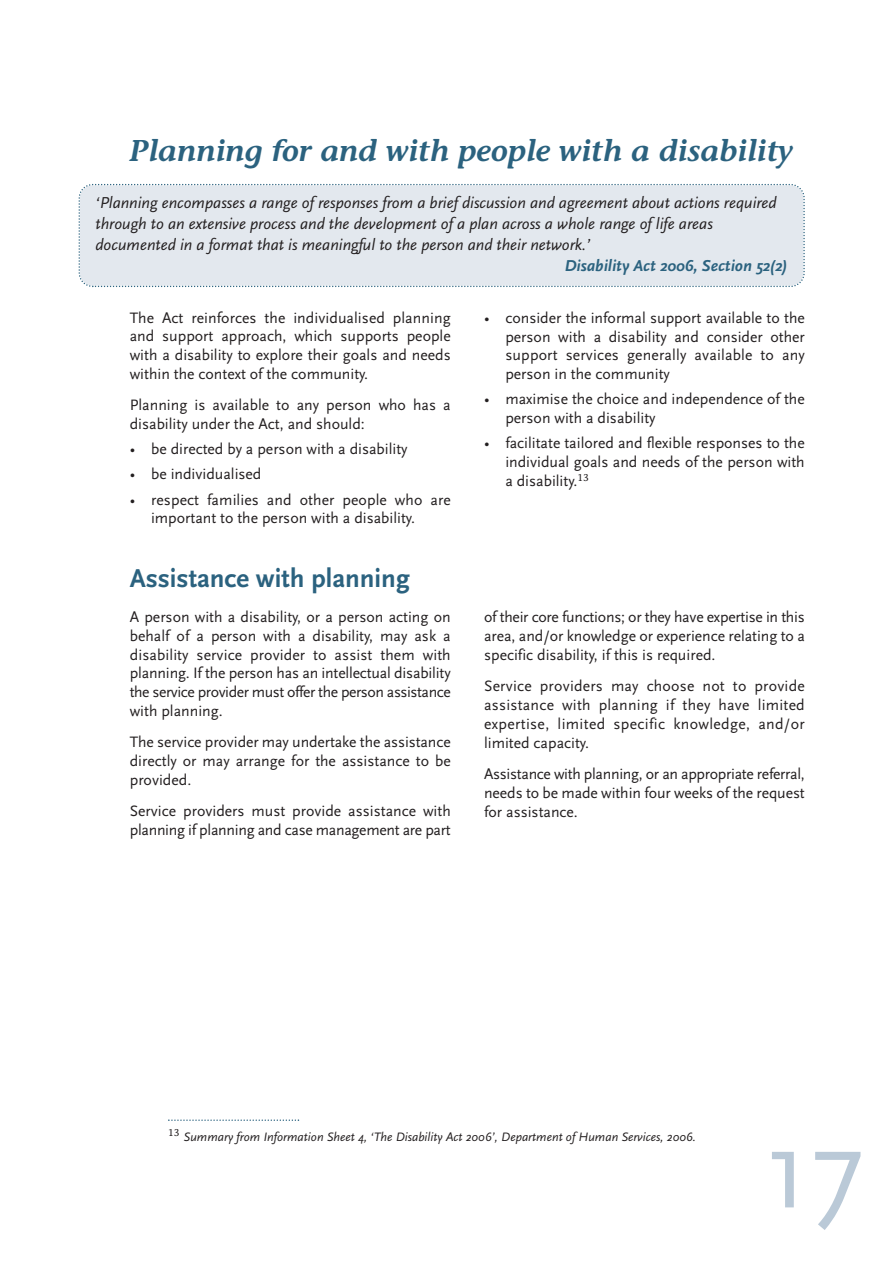
<style>
.page{position:relative;width:894px;height:1266px;background:#fff}
.page>*{position:absolute;margin:0;border:0;box-sizing:border-box;transform-origin:0 0}
.t1{font:116.25px "Scala Sans";color:#bac9d7}
.t2{font:italic 600 30px "Stone Informal";color:#2b627f}
.t3{font:700 27px "Scala Sans";color:#2b627f}
.t4{font:italic 16.5px/21px "Scala Sans";color:#231f20}
.t5{font:italic 700 16.5px "Scala Sans";color:#2b627f}
.t6{font:15.75px/18.8px "Scala Sans";color:#231f20;text-align:justify}
.t7{font:italic 12.75px "Scala Sans";color:#231f20}
</style>
<div class="page">
<div style="left:78px;top:183px;width:727px;height:105px;background:#e3e8ee"></div>
<svg style="left:168px;top:1119px;width:131px;height:2px"></svg>
<h2 class="t2" style="left:130px;top:139px;width:664px">Planning for and with people with a disability</h2>
<p class="t4" style="left:95px;top:194px;width:682px">‘Planning encompasses a range of responses from a brief discussion and agreement about actions required through to an extensive process and the development of a plan across a whole range of life areas documented in a format that is meaningful to the person and their network.’</p>
<p class="t5" style="left:564px;top:259px;width:224px">Disability Act 2006, Section 52(2)</p>
<p class="t6" style="left:130px;top:310px;width:322px">The Act reinforces the individualised planning and support approach, which supports people with a disability to explore their goals and needs within the context of the community.</p>
<p class="t6" style="left:130px;top:397px;width:322px">Planning is available to any person who has a disability under the Act, and should:</p>
<p class="t6" style="left:130px;top:441px;width:279px">• be directed by a person with a disability</p>
<p class="t6" style="left:130px;top:466px;width:133px">• be individualised</p>
<p class="t6" style="left:151px;top:491px;width:301px;text-indent:-21px">• respect families and other people who are important to the person with a disability.</p>
<h3 class="t3" style="left:130px;top:567px;width:281px">Assistance with planning</h3>
<p class="t6" style="left:130px;top:609px;width:322px">A person with a disability, or a person acting on behalf of a person with a disability, may ask a disability service provider to assist them with planning. If the person has an intellectual disability the service provider must offer the person assistance with planning.</p>
<p class="t6" style="left:130px;top:734px;width:322px">The service provider may undertake the assistance directly or may arrange for the assistance to be provided.</p>
<p class="t6" style="left:130px;top:803px;width:322px">Service providers must provide assistance with planning if planning and case management are part</p>
<p class="t6" style="left:505px;top:310px;width:301px;text-indent:-21px">• consider the informal support available to the person with a disability and consider other support services generally available to any person in the community</p>
<p class="t6" style="left:505px;top:391px;width:301px;text-indent:-21px">• maximise the choice and independence of the person with a disability</p>
<p class="t6" style="left:505px;top:435px;width:301px;text-indent:-21px">• facilitate tailored and flexible responses to the individual goals and needs of the person with a disability.<sup>13</sup></p>
<p class="t6" style="left:484px;top:609px;width:322px">of their core functions; or they have expertise in this area, and/or knowledge or experience relating to a specific disability, if this is required.</p>
<p class="t6" style="left:484px;top:678px;width:322px">Service providers may choose not to provide assistance with planning if they have limited expertise, limited specific knowledge, and/or limited capacity.</p>
<p class="t6" style="left:484px;top:766px;width:322px">Assistance with planning, or an appropriate referral, needs to be made within four weeks of the request for assistance.</p>
<p class="t7" style="left:168px;top:1132px;width:529px"><sup>13</sup> Summary from Information Sheet 4, ‘The Disability Act 2006’, Department of Human Services, 2006.</p>
<h1 class="t1" style="left:764px;top:1122px;width:101px">17</h1>
</div>
